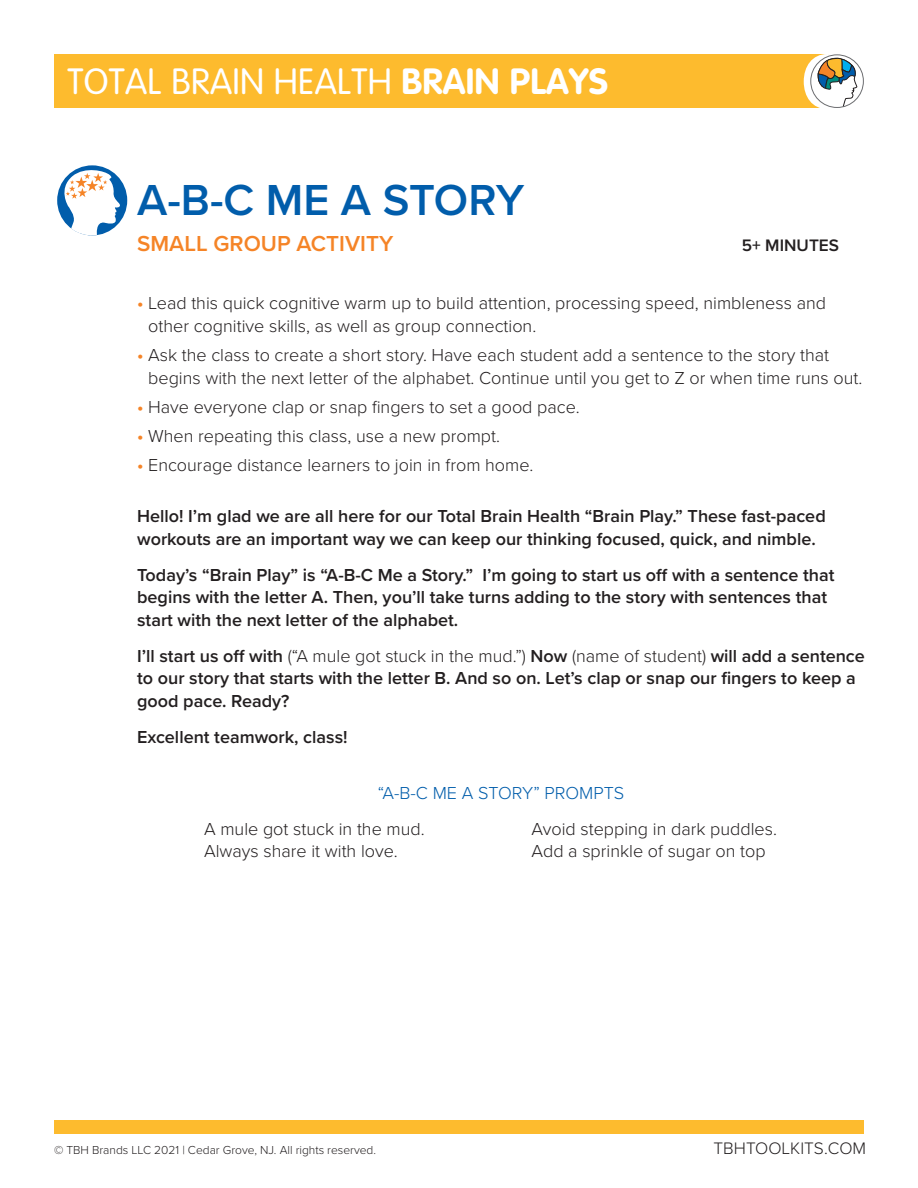
<style>
.page{position:relative;width:918px;height:1188px;background:#fff}
.page>*{position:absolute;margin:0;border:0;box-sizing:border-box;transform-origin:0 0}
.t1{font:600 45px "Proxima Nova";letter-spacing:-.01em;color:#015dab}
.t2{font:300 36px "VAG Rounded";letter-spacing:.01em;color:#fff}
.t3{font:600 22.5px "Proxima Nova";color:#f58427}
.t4{font:600 18px/22.5px "Proxima Nova";color:#231f20}
.t5{font:300 18px/22.5px "Proxima Nova";color:#231f20}
.t6{font:300 18px "Proxima Nova";color:#015dab}
.List_Paragraph{font:300 17.25px "Proxima Nova";color:#231f20}
.t7{font:600 17.25px "Proxima Nova";color:#231f20}
.Copyright{font:300 12px "Proxima Nova";color:#231f20}
.s1{font-weight:700}
.s2{font-weight:600;color:#f58427}
.s3{font-weight:300}
</style>
<div class="page">
<div style="left:57px;top:165px;width:70px;height:70px;background:#015dab;border-radius:50%"></div>
<svg style="left:57px;top:166px;width:66px;height:70px"></svg>
<div style="left:54px;top:54px;width:775px;height:54px;background:#fdbb2e"></div>
<svg style="left:804px;top:54px;width:53px;height:54px"></svg>
<div style="left:810px;top:54px;width:54px;height:54px;border:1px solid #6c6d70;border-radius:50%"></div>
<div style="left:54px;top:1120px;width:810px;height:14px;background:#fdbb2e"></div>
<p class="t2" style="left:68px;top:61px;width:542px">TOTAL BRAIN HEALTH <span class="s1">BRAIN PLAYS</span></p>
<p class="t1" style="left:137px;top:166px;width:389px">A-B-C ME A STORY</p>
<p class="t3" style="left:137px;top:227px;width:258px">SMALL GROUP ACTIVITY</p>
<p class="t7" style="left:742px;top:232px;width:99px">5+ MINUTES</p>
<p class="t5" style="left:148px;top:291px;width:679px;text-indent:-11px"><span class="s2">•</span> Lead this quick cognitive warm up to build attention, processing speed, nimbleness and other cognitive skills, as well as group connection.</p>
<p class="t5" style="left:148px;top:343px;width:716px;text-indent:-11px"><span class="s2">•</span> Ask the class to create a short story. Have each student add a sentence to the story that begins with the next letter of the alphabet. Continue until you get to Z or when time runs out.</p>
<p class="t5" style="left:137px;top:395px;width:444px"><span class="s2">•</span> Have everyone clap or snap fingers to set a good pace.</p>
<p class="t5" style="left:137px;top:424px;width:364px"><span class="s2">•</span> When repeating this class, use a new prompt.</p>
<p class="t5" style="left:137px;top:453px;width:398px"><span class="s2">•</span> Encourage distance learners to join in from home.</p>
<p class="t4" style="left:137px;top:504px;width:690px">Hello! I’m glad we are all here for our Total Brain Health “Brain Play.” These fast-paced workouts are an important way we can keep our thinking focused, quick, and nimble.</p>
<p class="t4" style="left:137px;top:563px;width:699px">Today’s “Brain Play” is “A-B-C Me a Story.” I’m going to start us off with a sentence that begins with the letter A. Then, you’ll take turns adding to the story with sentences that start with the next letter of the alphabet.</p>
<p class="t4" style="left:137px;top:644px;width:729px">I’ll start us off with <span class="s3">(“A mule got stuck in the mud.”)</span> Now <span class="s3">(name of student)</span> will add a sentence to our story that starts with the letter B. And so on. Let’s clap or snap our fingers to keep a good pace. Ready?</p>
<p class="t4" style="left:137px;top:725px;width:212px">Excellent teamwork, class!</p>
<p class="t6" style="left:378px;top:780px;width:248px">“A-B-C ME A STORY” PROMPTS</p>
<p class="t5" style="left:204px;top:817px;width:222px">A mule got stuck in the mud.</p>
<p class="t5" style="left:204px;top:838px;width:195px">Always share it with love.</p>
<p class="t5" style="left:531px;top:817px;width:247px">Avoid stepping in dark puddles.</p>
<p class="t5" style="left:531px;top:838px;width:236px">Add a sprinkle of sugar on top</p>
<p class="Copyright" style="left:54px;top:1141px;width:324px">© TBH Brands LLC 2021 | Cedar Grove, NJ. All rights reserved.</p>
<p class="List_Paragraph" style="left:714px;top:1135px;width:154px">TBHTOOLKITS.COM</p>
</div>
